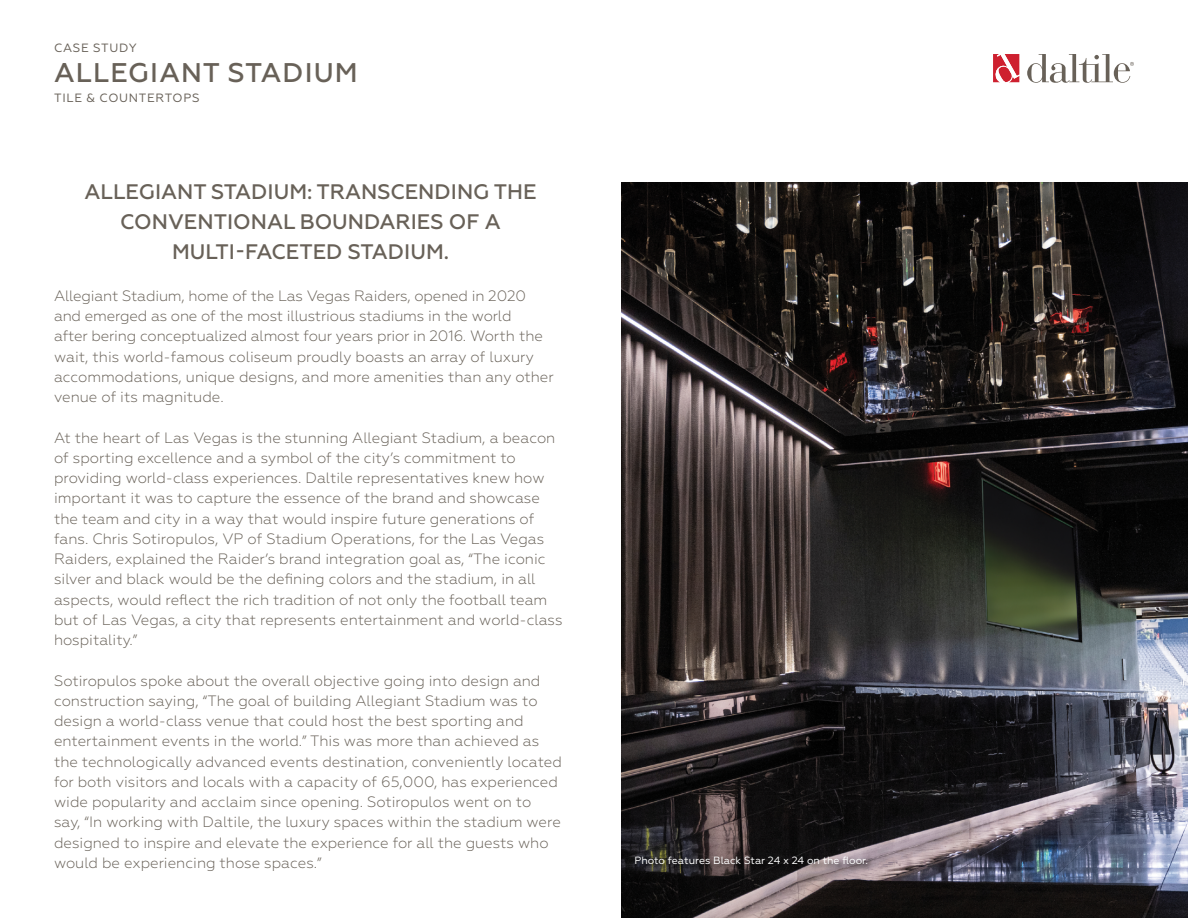
<style>
.page{position:relative;width:1188px;height:918px;background:#fff}
.page>*{position:absolute;margin:0;border:0;box-sizing:border-box;transform-origin:0 0}
.t1{font:500 27px "Geometria";letter-spacing:.04em;color:#686158}
.t2{font:500 21px/30px "Geometria";color:#686158;text-align:center}
.t3{font:300 15px/20.2px "Geometria";color:#686158}
.t4{font:12px "Geometria";letter-spacing:.06em;color:#686158}
.t5{font:10.5px "Geometria";color:#fff}
</style>
<div class="page">
<svg style="left:993px;top:54px;width:26px;height:29px"></svg>
<svg style="left:1027px;top:54px;width:107px;height:29px"></svg>
<img style="left:621px;top:183px;width:567px;height:735px">
<div style="left:633px;top:854px;width:241px;height:17px;background:#000;opacity:.75"></div>
<p class="t4" style="left:54px;top:41px;width:84px">CASE STUDY</p>
<h1 class="t1" style="left:54px;top:57px;width:305px">ALLEGIANT STADIUM</h1>
<p class="t4" style="left:54px;top:91px;width:147px">TILE &amp; COUNTERTOPS</p>
<h2 class="t2" style="left:84px;top:177px;width:454px">ALLEGIANT STADIUM: TRANSCENDING THE<br>CONVENTIONAL BOUNDARIES OF A<br>MULTI-FACETED STADIUM.</h2>
<p class="t3" style="left:54px;top:285px;width:501px">Allegiant Stadium, home of the Las Vegas Raiders, opened in 2020 and emerged as one of the most illustrious stadiums in the world<br>after bering conceptualized almost four years prior in 2016. Worth the wait, this world-famous coliseum proudly boasts an array of luxury accommodations, unique designs, and more amenities than any other venue of its magnitude.</p>
<p class="t3" style="left:54px;top:427px;width:510px">At the heart of Las Vegas is the stunning Allegiant Stadium, a beacon of sporting excellence and a symbol of the city’s commitment to providing world-class experiences. Daltile representatives knew how important it was to capture the essence of the brand and showcase the team and city in a way that would inspire future generations of fans. Chris Sotiropulos, VP of Stadium Operations, for the Las Vegas Raiders, explained the Raider’s brand integration goal as, “The iconic silver and black would be the defining colors and the stadium, in all aspects, would reflect the rich tradition of not only the football team but of Las Vegas, a city that represents entertainment and world-class hospitality.”</p>
<p class="t3" style="left:54px;top:670px;width:509px">Sotiropulos spoke about the overall objective going into design and construction saying, “The goal of building Allegiant Stadium was to design a world-class venue that could host the best sporting and entertainment events in the world.” This was more than achieved as the technologically advanced events destination, conveniently located for both visitors and locals with a capacity of 65,000, has experienced wide popularity and acclaim since opening. Sotiropulos went on to<br>say, “In working with Daltile, the luxury spaces within the stadium were designed to inspire and elevate the experience for all the guests who would be experiencing those spaces.”</p>
<p class="t5" style="left:634px;top:854px;width:235px">Photo features Black Star 24 x 24 on the floor.</p>
</div>
